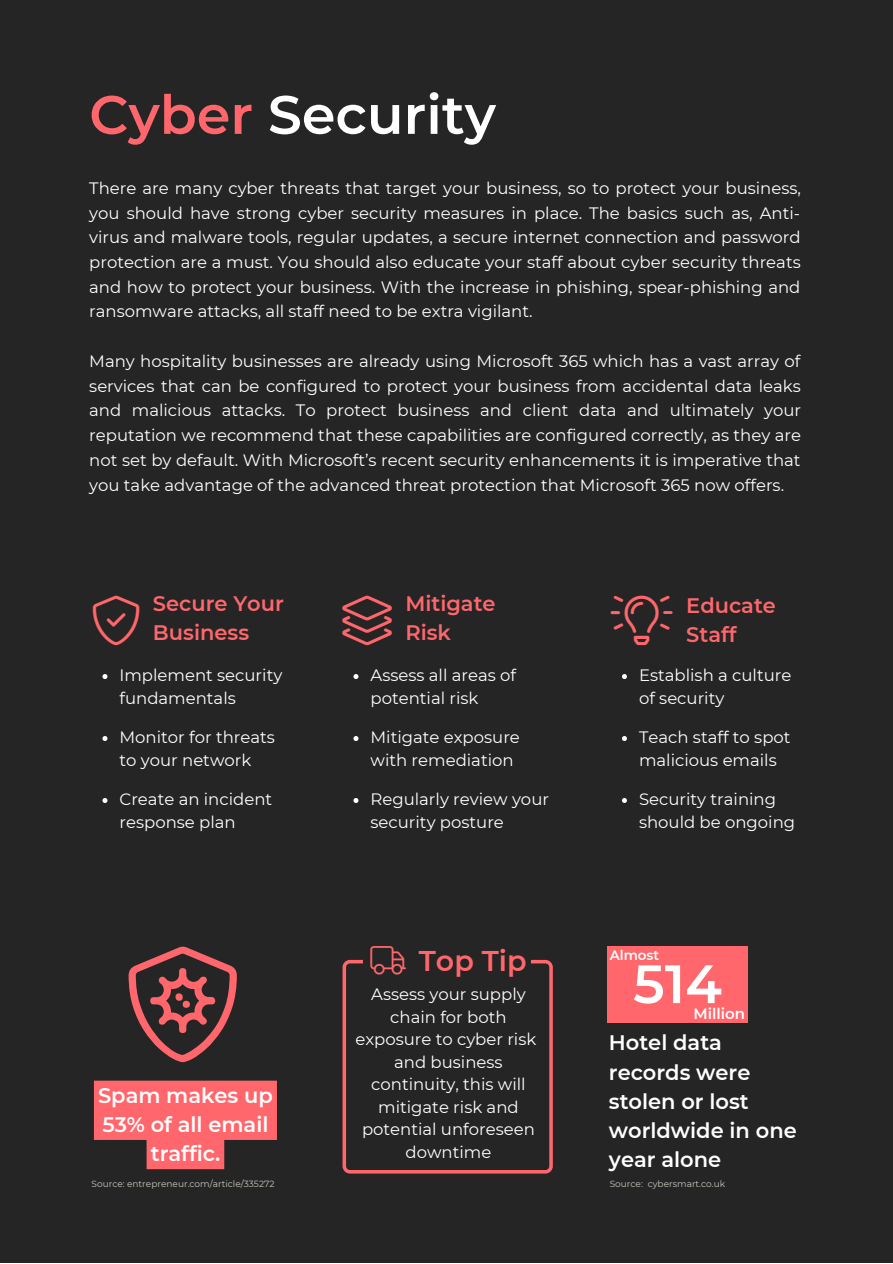
<style>
.page{position:relative;width:893px;height:1264px;background:#fff}
.page>*{position:absolute;margin:0;border:0;box-sizing:border-box;transform-origin:0 0}
.t1{font:600 54px "Montserrat";color:#fff}
.t2{font:600 28.5px "Montserrat";color:#ff676c}
.t3{font:600 21px/29.2px "Montserrat";color:#fff;text-align:center}
.t4{font:600 21px/29.2px "Montserrat";color:#ff676c}
.t5{font:16.5px/24.8px "Montserrat";color:#fff}
.t6{font:600 15px "Montserrat";color:#fff}
.t7{font:600 13.5px "Montserrat";color:#fff}
.t8{font:9px "Montserrat";color:#c6c7bb}
.s1{color:#ff676c}
</style>
<div class="page">
<div style="left:0;top:0;width:892px;height:1262px;background:#252525"></div>
<svg style="left:342px;top:959px;width:210px;height:214px"></svg>
<div style="left:363px;top:931px;width:168px;height:48px;background:#252525"></div>
<svg style="left:102px;top:674px;width:5px;height:5px"></svg>
<svg style="left:102px;top:736px;width:5px;height:5px"></svg>
<svg style="left:102px;top:798px;width:5px;height:5px"></svg>
<svg style="left:353px;top:674px;width:5px;height:5px"></svg>
<svg style="left:353px;top:736px;width:5px;height:5px"></svg>
<svg style="left:353px;top:798px;width:5px;height:5px"></svg>
<svg style="left:622px;top:674px;width:5px;height:5px"></svg>
<svg style="left:622px;top:736px;width:5px;height:5px"></svg>
<svg style="left:622px;top:798px;width:5px;height:5px"></svg>
<svg style="left:94px;top:1080px;width:183px;height:89px"></svg>
<div style="left:607px;top:946px;width:140px;height:76px;background:#ff676c"></div>
<h1 class="t1" style="left:89px;top:76px;width:408px"><span class="s1">Cyber</span> Security</h1>
<p class="t5" style="left:89px;top:175px;width:713px;text-align:justify">There are many cyber threats that target your business, so to protect your business, you should have strong cyber security measures in place. The basics such as, Anti&shy;virus and malware tools, regular updates, a secure internet connection and password protection are a must. You should also educate your staff about cyber security threats and how to protect your business. With the increase in phishing, spear-phishing and ransomware attacks, all staff need to be extra vigilant.</p>
<p class="t5" style="left:89px;top:348px;width:713px;text-align:justify">Many hospitality businesses are already using Microsoft 365 which has a vast array of services that can be configured to protect your business from accidental data leaks and malicious attacks. To protect business and client data and ultimately your reputation we recommend that these capabilities are configured correctly, as they are not set by default. With Microsoft’s recent security enhancements it is imperative that you take advantage of the advanced threat protection that Microsoft 365 now offers.</p>
<p class="t4" style="left:153px;top:587px;width:132px">Secure Your<br>Business</p>
<p class="t5" style="left:119px;top:663px;width:164px;line-height:23px">Implement security fundamentals</p>
<p class="t5" style="left:119px;top:725px;width:157px;line-height:23px">Monitor for threats to your network</p>
<p class="t5" style="left:119px;top:787px;width:154px;line-height:23px">Create an incident response plan</p>
<p class="t3" style="left:98px;top:1079px;width:176px">Spam makes up<br>53% of all email traffic.</p>
<p class="t8" style="left:91px;top:1177px;width:184px">Source: entrepreneur.com/article/335272</p>
<p class="t4" style="left:405px;top:587px;width:92px">Mitigate<br>Risk</p>
<p class="t5" style="left:370px;top:663px;width:147px;line-height:23px">Assess all areas of potential risk</p>
<p class="t5" style="left:370px;top:725px;width:151px;line-height:23px">Mitigate exposure with remediation</p>
<p class="t5" style="left:370px;top:787px;width:180px;line-height:23px">Regularly review your security posture</p>
<h2 class="t2" style="left:370px;top:940px;width:157px">⛟ Top Tip</h2>
<p class="t5" style="left:355px;top:982px;width:182px;line-height:22.5px;text-align:center">Assess your supply chain for both exposure to cyber risk and business continuity, this will mitigate risk and potential unforeseen downtime</p>
<p class="t4" style="left:686px;top:590px;width:91px">Educate<br>Staff</p>
<p class="t5" style="left:639px;top:663px;width:154px;line-height:23px">Establish a culture of security</p>
<p class="t5" style="left:639px;top:725px;width:153px;line-height:23px">Teach staff to spot malicious emails</p>
<p class="t5" style="left:639px;top:787px;width:158px;line-height:23px">Security training should be ongoing</p>
<p class="t7" style="left:609px;top:945px;width:51px">Almost</p>
<h1 class="t1" style="left:633px;top:945px;width:90px">514</h1>
<p class="t6" style="left:693px;top:1002px;width:53px">Million</p>
<p class="t3" style="left:608px;top:1027px;width:189px;text-align:left">Hotel data records were stolen or lost worldwide in one year alone</p>
<p class="t8" style="left:609px;top:1177px;width:117px">Source: cybersmart.co.uk</p>
</div>
